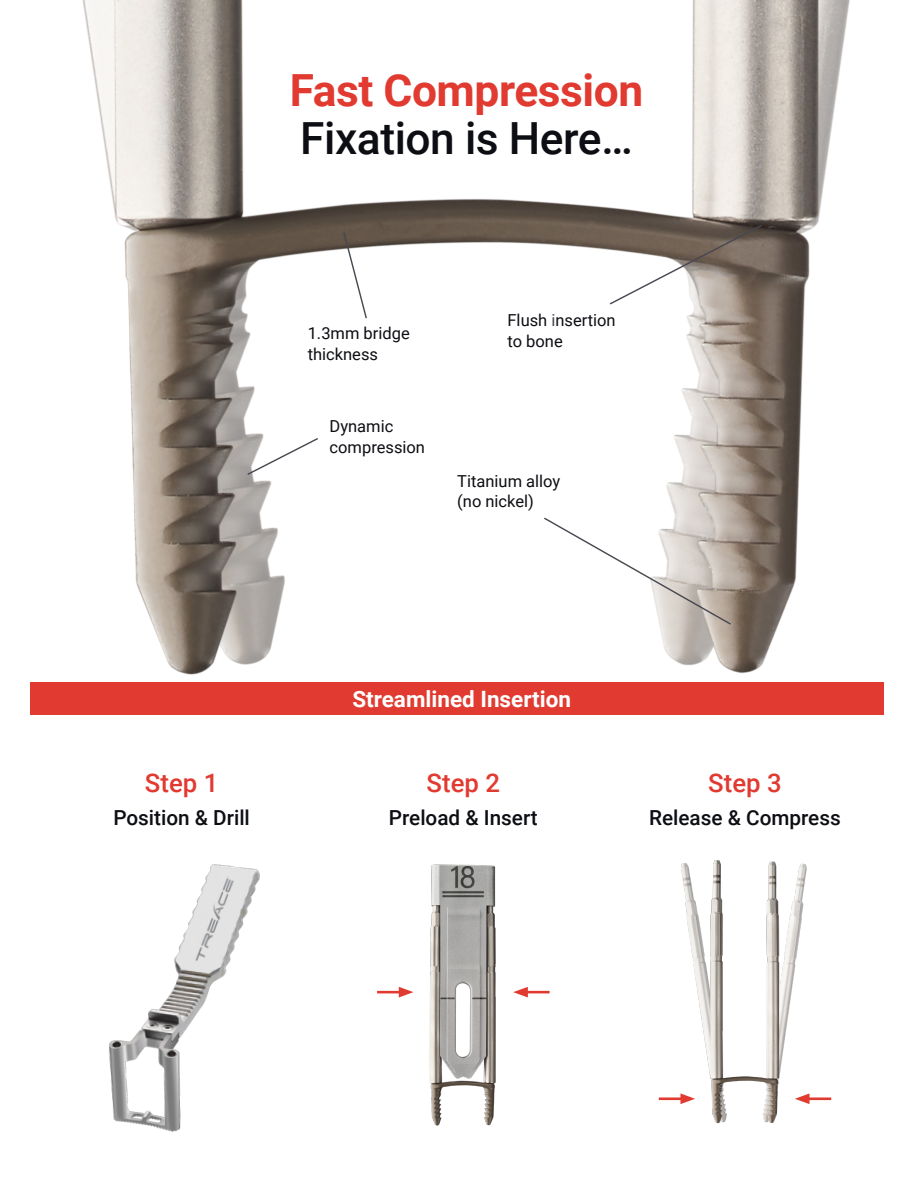
<style>
.page{position:relative;width:918px;height:1188px;background:#fff}
.page>*{position:absolute;margin:0;border:0;box-sizing:border-box;transform-origin:0 0}
.t1{font:700 44.25px/48.3px "Roboto";letter-spacing:-.01em;color:#e13a30}
.t2{font:500 25.8px "Roboto";color:#e13a30}
.t3{font:700 22.5px "Roboto";color:#fff}
.t4{font:500 20.7px "Roboto";color:#0d0e13}
.t5{font:16.5px/20.2px "Roboto";color:#0d0e13}
.s1{font-weight:500;color:#0d0e13}
.s2{color:#484851}
</style>
<div class="page">
<div style="left:30px;top:683px;width:854px;height:32px;background:#e13a30"></div>
<img style="left:82px;top:0;width:768px;height:675px">
<svg style="left:246px;top:437px;width:74px;height:39px"></svg>
<svg style="left:542px;top:516px;width:190px;height:110px"></svg>
<svg style="left:608px;top:223px;width:155px;height:83px"></svg>
<svg style="left:342px;top:231px;width:26px;height:89px"></svg>
<img style="left:109px;top:864px;width:151px;height:268px">
<img style="left:413px;top:864px;width:123px;height:262px">
<hr style="left:377px;top:991px;width:27px;height:2px;background:#e13a30">
<svg style="left:399px;top:987px;width:14px;height:10px"></svg>
<hr style="left:523px;top:991px;width:27px;height:2px;background:#e13a30">
<svg style="left:513px;top:987px;width:15px;height:10px"></svg>
<img style="left:660px;top:860px;width:158px;height:264px">
<hr style="left:659px;top:1097px;width:26px;height:3px;background:#e13a30">
<svg style="left:680px;top:1093px;width:15px;height:11px"></svg>
<hr style="left:805px;top:1097px;width:26px;height:3px;background:#e13a30">
<svg style="left:795px;top:1093px;width:15px;height:11px"></svg>
<p class="t1" style="left:290px;top:64px;width:355px">Fast Compression<br><span class="s1">Fixation is Here…</span></p>
<p class="t5" style="left:308px;top:323px;width:104px">1.3mm bridge thickness</p>
<p class="t5" style="left:330px;top:416px;width:97px">Dynamic compression</p>
<p class="t5" style="left:508px;top:310px;width:110px">Flush <span class="s2">i</span>nsertion to bone</p>
<p class="t5" style="left:457px;top:470px;width:105px">Titanium alloy</p>
<p class="t5" style="left:457px;top:490px;width:78px">(no nickel)</p>
<p class="t3" style="left:352px;top:683px;width:220px">Streamlined Insertion</p>
<p class="t2" style="left:145px;top:764px;width:75px">Step 1</p>
<p class="t4" style="left:113px;top:803px;width:138px">Position &amp; Drill</p>
<p class="t4" style="left:389px;top:803px;width:150px">Preload &amp; Insert</p>
<p class="t2" style="left:427px;top:764px;width:75px">Step 2</p>
<p class="t2" style="left:708px;top:764px;width:75px">Step 3</p>
<p class="t4" style="left:649px;top:803px;width:193px">Release &amp; Compress</p>
</div>
